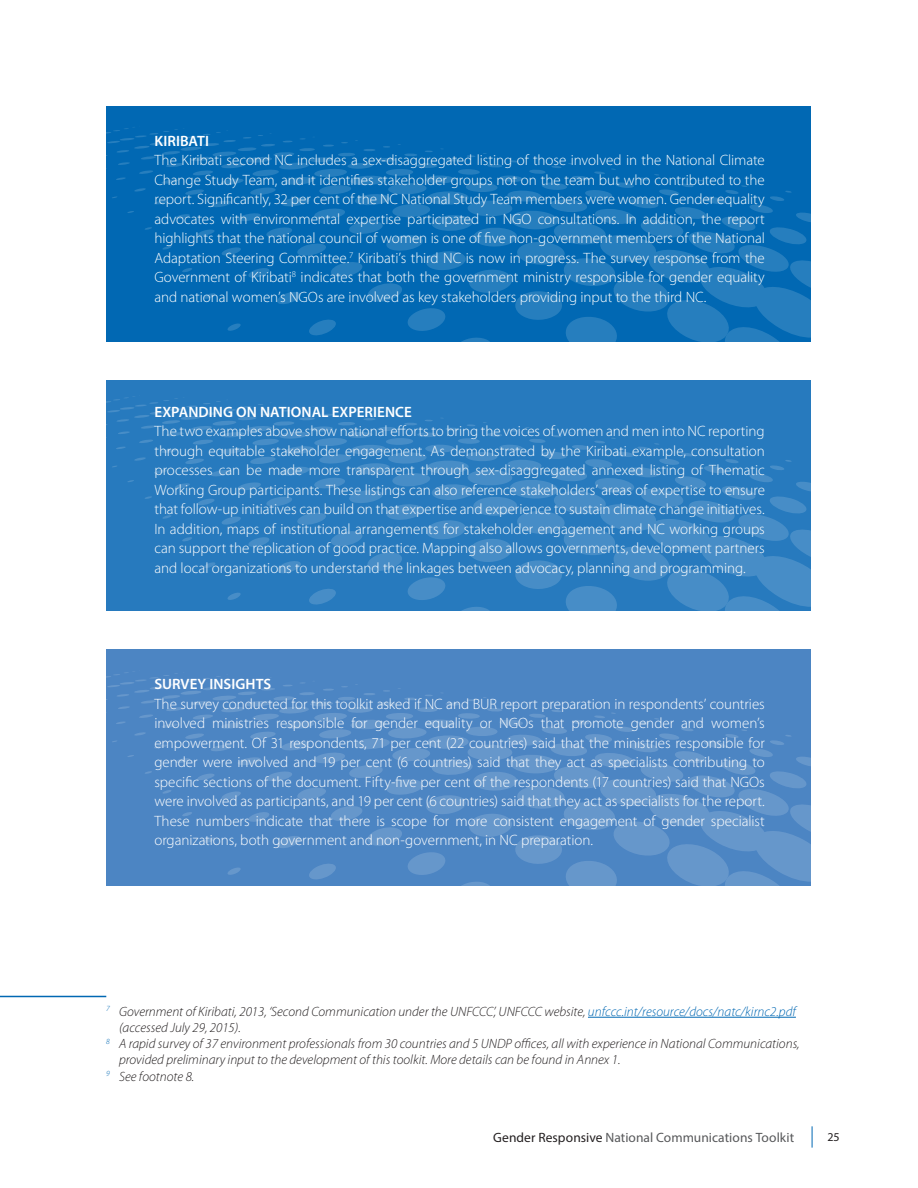
<style>
.page{position:relative;width:918px;height:1188px;background:#fff}
.page>*{position:absolute;margin:0;border:0;box-sizing:border-box;transform-origin:0 0}
.brødtekst{font:300 15px/19.5px "Myriad Pro";letter-spacing:-.005em;color:#fff;text-align:justify}
.brødtekst-2{font:600 15px "Myriad Pro";letter-spacing:.005em;color:#fff}
.billed_tekster{font:italic 300 13.5px/16.2px "Myriad Pro";color:#231f20}
.t1{font:13.5px "Myriad Pro";letter-spacing:.005em;color:#57585a}
.t2{font:12px "Myriad Pro";color:#231f20}
.s1{color:#0168b3}
.s2{color:#231f20}
</style>
<div class="page">
<svg style="left:812px;top:1126px;width:1px;height:22px"></svg>
<hr style="left:0;top:996px;width:106px;height:1px;background:#0168b3">
<hr style="left:588px;top:1017px;width:208px;height:1px;background:#0168b3">
<div style="left:106px;top:650px;width:705px;height:236px;background:#4c85c3"></div>
<svg style="left:748px;top:735px;width:63px;height:151px"></svg>
<svg style="left:461px;top:729px;width:287px;height:157px"></svg>
<svg style="left:660px;top:724px;width:44px;height:153px"></svg>
<svg style="left:309px;top:718px;width:351px;height:163px"></svg>
<svg style="left:227px;top:713px;width:389px;height:162px"></svg>
<svg style="left:204px;top:707px;width:369px;height:136px"></svg>
<svg style="left:106px;top:671px;width:424px;height:146px"></svg>
<div style="left:106px;top:380px;width:705px;height:231px;background:#277abe"></div>
<svg style="left:748px;top:460px;width:63px;height:151px"></svg>
<svg style="left:461px;top:454px;width:287px;height:157px"></svg>
<svg style="left:660px;top:449px;width:44px;height:153px"></svg>
<svg style="left:309px;top:443px;width:351px;height:163px"></svg>
<svg style="left:227px;top:438px;width:389px;height:163px"></svg>
<svg style="left:204px;top:432px;width:369px;height:136px"></svg>
<svg style="left:106px;top:396px;width:424px;height:146px"></svg>
<div style="left:106px;top:106px;width:705px;height:236px;background:#0168b3"></div>
<svg style="left:748px;top:191px;width:63px;height:151px"></svg>
<svg style="left:461px;top:185px;width:287px;height:157px"></svg>
<svg style="left:660px;top:180px;width:44px;height:152px"></svg>
<svg style="left:309px;top:174px;width:351px;height:163px"></svg>
<svg style="left:227px;top:168px;width:389px;height:163px"></svg>
<svg style="left:204px;top:163px;width:369px;height:136px"></svg>
<svg style="left:106px;top:127px;width:424px;height:146px"></svg>
<p class="brødtekst-2" style="left:154px;top:131px;width:56px">KIRIBATI</p>
<p class="brødtekst" style="left:154px;top:150px;width:612px">The Kiribati second NC includes a sex-disaggregated listing of those involved in the National Climate Change Study Team, and it identifies stakeholder groups not on the team but who contributed to the report. Significantly, 32 per cent of the NC National Study Team members were women. Gender equality advocates with environmental expertise participated in NGO consultations. In addition, the report highlights that the national council of women is one of five non-government members of the National Adaptation Steering Committee.<sup>7</sup> Kiribati’s third NC is now in progress. The survey response from the Government of Kiribati<sup>8</sup> indicates that both the government ministry responsible for gender equality and national women’s NGOs are involved as key stakeholders providing input to the third NC.</p>
<p class="brødtekst-2" style="left:154px;top:402px;width:259px">EXPANDING ON NATIONAL EXPERIENCE</p>
<p class="brødtekst" style="left:154px;top:421px;width:612px">The two examples above show national efforts to bring the voices of women and men into NC reporting through equitable stakeholder engagement. As demonstrated by the Kiribati example, consultation processes can be made more transparent through sex-disaggregated annexed listing of Thematic Working Group participants. These listings can also reference stakeholders’ areas of expertise to ensure that follow-up initiatives can build on that expertise and experience to sustain climate change initiatives.<br>In addition, maps of institutional arrangements for stakeholder engagement and NC working groups can support the replication of good practice. Mapping also allows governments, development partners and local organizations to understand the linkages between advocacy, planning and programming.</p>
<p class="brødtekst-2" style="left:154px;top:675px;width:118px">SURVEY INSIGHTS</p>
<p class="brødtekst" style="left:154px;top:694px;width:612px">The survey conducted for this toolkit asked if NC and BUR report preparation in respondents’ countries involved ministries responsible for gender equality or NGOs that promote gender and women’s empowerment. Of 31 respondents, 71 per cent (22 countries) said that the ministries responsible for gender were involved and 19 per cent (6 countries) said that they act as specialists contributing to specific sections of the document. Fifty-five per cent of the respondents (17 countries) said that NGOs were involved as participants, and 19 per cent (6 countries) said that they act as specialists for the report.<br>These numbers indicate that there is scope for more consistent engagement of gender specialist organizations, both government and non-government, in NC preparation.</p>
<p class="billed_tekster" style="left:119px;top:1004px;width:678px;text-indent:-13px"><sup>7</sup> Government of Kiribati, 2013, ‘Second Communication under the UNFCCC’, UNFCCC website, <span class="s1">unfccc.int/resource/docs/natc/kirnc2.pdf </span>(accessed July 29, 2015).</p>
<p class="billed_tekster" style="left:119px;top:1036px;width:682px;text-indent:-13px"><sup>8</sup> A rapid survey of 37 environment professionals from 30 countries and 5 UNDP offices, all with experience in National Communications, provided preliminary input to the development of this toolkit. More details can be found in Annex 1.</p>
<p class="billed_tekster" style="left:106px;top:1068px;width:90px"><sup>9</sup> See footnote 8.</p>
<p class="t1" style="left:493px;top:1129px;width:302px"><span class="s2">Gender Responsive</span> National Communications Toolkit</p>
<p class="t2" style="left:827px;top:1129px;width:14px">25</p>
</div>
